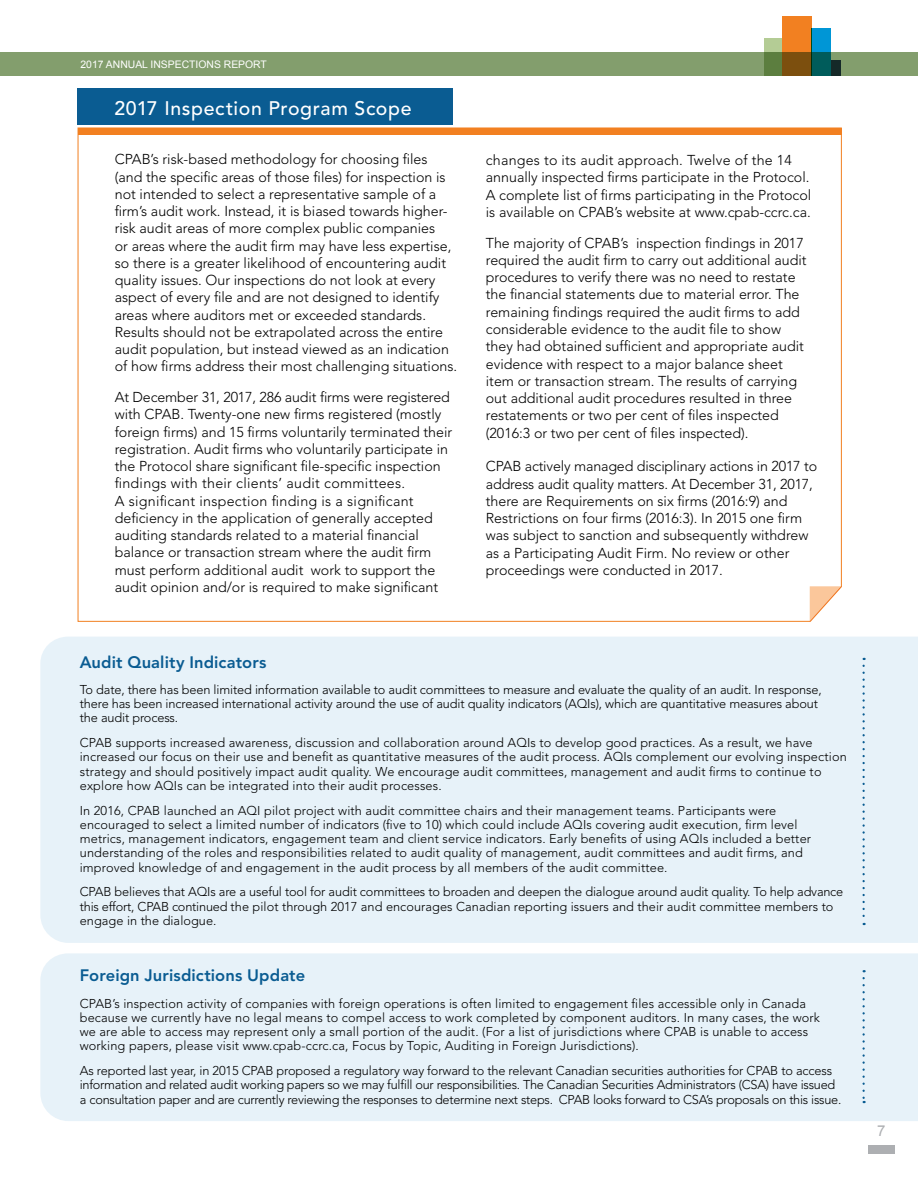
<style>
.page{position:relative;width:918px;height:1188px;background:#fff}
.page>*{position:absolute;margin:0;border:0;box-sizing:border-box;transform-origin:0 0}
.t1{font:500 19.5px "Avenir";letter-spacing:.03em;color:#fff}
.t2{font:800 16.5px "Avenir";letter-spacing:.005em;color:#0a5c92}
.t3{font:15px "Arial";color:#adafb2}
.t4{font:300 14.25px/17.2px "Avenir";color:#000}
.t5{font:300 12.75px/14.2px "Avenir";letter-spacing:.01em;color:#000}
.t6{font:300 12.75px/14.2px "Avenir";letter-spacing:-.01em;color:#000}
.t7{font:300 12.75px/14.2px "Avenir";letter-spacing:-.02em;color:#000}
.t8{font:10.35px "Arial";color:#fff}
</style>
<div class="page">
<div style="left:40px;top:637px;width:878px;height:306px;background:#e7f2f9"></div>
<svg style="left:862px;top:666px;width:3px;height:259px"></svg>
<div style="left:40px;top:953px;width:878px;height:168px;background:#e7f2f9"></div>
<svg style="left:862px;top:978px;width:3px;height:125px"></svg>
<svg style="left:77px;top:127px;width:765px;height:495px"></svg>
<div style="left:78px;top:88px;width:375px;height:36px;background:#0a5c92"></div>
<svg style="left:810px;top:586px;width:32px;height:36px"></svg>
<div style="left:78px;top:128px;width:764px;height:6px;background:#f28021"></div>
<div style="left:0;top:53px;width:918px;height:23px;background:#839e6d"></div>
<div style="left:831px;top:61px;width:9px;height:15px;background:#152928"></div>
<svg style="left:812px;top:28px;width:19px;height:48px"></svg>
<svg style="left:764px;top:38px;width:18px;height:38px"></svg>
<svg style="left:782px;top:16px;width:30px;height:60px;background:#bd6b19"></svg>
<div style="left:868px;top:1145px;width:26px;height:9px;background:#adafb2"></div>
<p class="t8" style="left:80px;top:58px;width:188px">2017 ANNUAL INSPECTIONS REPORT</p>
<p class="t8" style="left:80px;top:60px;width:229px">ANNUAL INSPECTIONS REPORT MARCH 2016</p>
<h1 class="t1" style="left:115px;top:97px;width:299px">2017 Inspection Program Scope</h1>
<p class="t4" style="left:115px;top:151px;width:344px">CPAB’s risk-based methodology for choosing files (and the specific areas of those files) for inspection is not intended to select a representative sample of a firm’s audit work. Instead, it is biased towards higher&shy;risk audit areas of more complex public companies<br>or areas where the audit firm may have less expertise, so there is a greater likelihood of encountering audit quality issues. Our inspections do not look at every aspect of every file and are not designed to identify areas where auditors met or exceeded standards.<br>Results should not be extrapolated across the entire audit population, but instead viewed as an indication of how firms address their most challenging situations.</p>
<p class="t4" style="left:115px;top:389px;width:339px">At December 31, 2017, 286 audit firms were registered with CPAB. Twenty-one new firms registered (mostly foreign firms) and 15 firms voluntarily terminated their registration. Audit firms who voluntarily participate in the Protocol share significant file-specific inspection findings with their clients’ audit committees.<br>A significant inspection finding is a significant deficiency in the application of generally accepted auditing standards related to a material financial balance or transaction stream where the audit firm must perform additional audit work to support the audit opinion and/or is required to make significant</p>
<p class="t4" style="left:486px;top:152px;width:327px">changes to its audit approach. Twelve of the 14 annually inspected firms participate in the Protocol.<br>A complete list of firms participating in the Protocol is available on CPAB’s website at www.cpab-ccrc.ca.</p>
<p class="t4" style="left:486px;top:234px;width:322px">The majority of CPAB’s inspection findings in 2017 required the audit firm to carry out additional audit procedures to verify there was no need to restate the financial statements due to material error. The remaining findings required the audit firms to add considerable evidence to the audit file to show they had obtained sufficient and appropriate audit evidence with respect to a major balance sheet item or transaction stream. The results of carrying out additional audit procedures resulted in three restatements or two per cent of files inspected (2016:3 or two per cent of files inspected).</p>
<p class="t4" style="left:486px;top:458px;width:333px">CPAB actively managed disciplinary actions in 2017 to address audit quality matters. At December 31, 2017, there are Requirements on six firms (2016:9) and Restrictions on four firms (2016:3). In 2015 one firm was subject to sanction and subsequently withdrew as a Participating Audit Firm. No review or other proceedings were conducted in 2017.</p>
<p class="t2" style="left:80px;top:652px;width:188px">Audit Quality Indicators</p>
<p class="t6" style="left:80px;top:682px;width:743px">To date, there has been limited information available to audit committees to measure and evaluate the quality of an audit. In response, there has been increased international activity around the use of audit quality indicators (AQIs), which are quantitative measures about the audit process.</p>
<p class="t5" style="left:80px;top:736px;width:769px">CPAB supports increased awareness, discussion and collaboration around AQIs to develop good practices. As a result, we have increased our focus on their use and benefit as quantitative measures of the audit process. AQIs complement our evolving inspection strategy and should positively impact audit quality. We encourage audit committees, management and audit firms to continue to explore how AQIs can be integrated into their audit processes.</p>
<p class="t5" style="left:80px;top:803px;width:733px">In 2016, CPAB launched an AQI pilot project with audit committee chairs and their management teams. Participants were encouraged to select a limited number of indicators (five to 10) which could include AQIs covering audit execution, firm level metrics, management indicators, engagement team and client service indicators. Early benefits of using AQIs included a better understanding of the roles and responsibilities related to audit quality of management, audit committees and audit firms, and improved knowledge of and engagement in the audit process by all members of the audit committee.</p>
<p class="t6" style="left:80px;top:885px;width:765px">CPAB believes that AQIs are a useful tool for audit committees to broaden and deepen the dialogue around audit quality. To help advance this effort, CPAB continued the pilot through 2017 and encourages Canadian reporting issuers and their audit committee members to engage in the dialogue.</p>
<p class="t2" style="left:80px;top:966px;width:227px">Foreign Jurisdictions Update</p>
<p class="t5" style="left:80px;top:996px;width:742px">CPAB’s inspection activity of companies with foreign operations is often limited to engagement files accessible only in Canada because we currently have no legal means to compel access to work completed by component auditors. In many cases, the work we are able to access may represent only a small portion of the audit. (For a list of jurisdictions where CPAB is unable to access working papers, please visit www.cpab-ccrc.ca, Focus by Topic, Auditing in Foreign Jurisdictions).</p>
<p class="t7" style="left:80px;top:1064px;width:763px">As reported last year, in 2015 CPAB proposed a regulatory way forward to the relevant Canadian securities authorities for CPAB to access information and related audit working papers so we may fulfill our responsibilities. The Canadian Securities Administrators (CSA) have issued a consultation paper and are currently reviewing the responses to determine next steps. CPAB looks forward to CSA’s proposals on this issue.</p>
<p class="t3" style="left:877px;top:1121px;width:10px">7</p>
</div>
